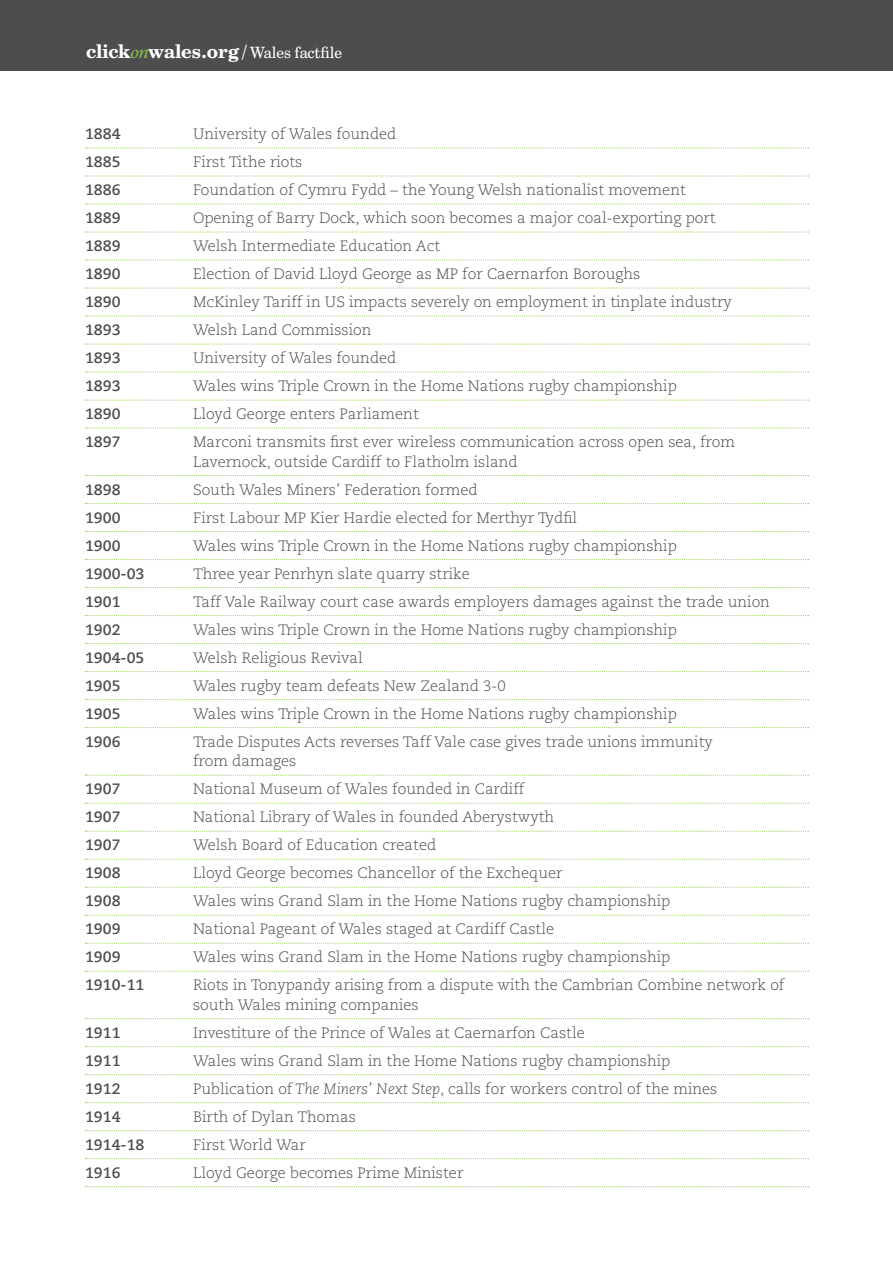
<style>
.page{position:relative;width:893px;height:1263px;background:#fff}
.page>*{position:absolute;margin:0;border:0;box-sizing:border-box;transform-origin:0 0}
.t1{font:700 18.6px "Century Schoolbook BT";letter-spacing:-.02em;color:#fff}
.t2{font:300 15px/19.5px "Caecilia";color:#4d4d4f}
.t3{font:700 15px "Caecilia";color:#4d4d4f}
.s1{font-family:"M Plantin";font-weight:400;font-style:italic;color:#8cc63f}
.s2{font-weight:400;font-size:15.6px}
.s3{font-style:italic}
</style>
<div class="page">
<svg style="left:85px;top:148px;width:724px;height:1px"></svg>
<svg style="left:85px;top:176px;width:724px;height:1px"></svg>
<svg style="left:85px;top:204px;width:724px;height:1px"></svg>
<svg style="left:85px;top:232px;width:724px;height:1px"></svg>
<svg style="left:85px;top:260px;width:724px;height:1px"></svg>
<svg style="left:85px;top:288px;width:724px;height:1px"></svg>
<svg style="left:85px;top:316px;width:724px;height:1px"></svg>
<svg style="left:85px;top:344px;width:724px;height:1px"></svg>
<svg style="left:85px;top:372px;width:724px;height:1px"></svg>
<svg style="left:85px;top:400px;width:724px;height:1px"></svg>
<svg style="left:85px;top:428px;width:724px;height:1px"></svg>
<svg style="left:85px;top:475px;width:724px;height:1px"></svg>
<svg style="left:85px;top:503px;width:724px;height:1px"></svg>
<svg style="left:85px;top:531px;width:724px;height:1px"></svg>
<svg style="left:85px;top:559px;width:724px;height:1px"></svg>
<svg style="left:85px;top:587px;width:724px;height:1px"></svg>
<svg style="left:85px;top:615px;width:724px;height:1px"></svg>
<svg style="left:85px;top:643px;width:724px;height:1px"></svg>
<svg style="left:85px;top:671px;width:724px;height:1px"></svg>
<svg style="left:85px;top:699px;width:724px;height:1px"></svg>
<svg style="left:85px;top:727px;width:724px;height:1px"></svg>
<svg style="left:85px;top:775px;width:724px;height:1px"></svg>
<svg style="left:85px;top:803px;width:724px;height:1px"></svg>
<svg style="left:85px;top:831px;width:724px;height:1px"></svg>
<svg style="left:85px;top:859px;width:724px;height:1px"></svg>
<svg style="left:85px;top:887px;width:724px;height:1px"></svg>
<svg style="left:85px;top:915px;width:724px;height:1px"></svg>
<svg style="left:85px;top:943px;width:724px;height:1px"></svg>
<svg style="left:85px;top:971px;width:724px;height:1px"></svg>
<svg style="left:85px;top:1018px;width:724px;height:1px"></svg>
<svg style="left:85px;top:1046px;width:724px;height:1px"></svg>
<svg style="left:85px;top:1074px;width:724px;height:1px"></svg>
<svg style="left:85px;top:1102px;width:724px;height:1px"></svg>
<svg style="left:85px;top:1130px;width:724px;height:1px"></svg>
<svg style="left:85px;top:1158px;width:724px;height:1px"></svg>
<svg style="left:85px;top:1186px;width:724px;height:1px"></svg>
<div style="left:0;top:0;width:893px;height:70px;background:#4d4d4f"></div>
<p class="t1" style="left:86px;top:39px;width:257px">click<span class="s1">on</span>wales.org / <span class="s2">Wales factfile</span></p>
<p class="t3" style="left:85px;top:125px;width:37px">1884</p>
<p class="t2" style="left:193px;top:125px;width:205px">University of Wales founded</p>
<p class="t3" style="left:85px;top:153px;width:37px">1885</p>
<p class="t2" style="left:193px;top:153px;width:111px">First Tithe riots</p>
<p class="t3" style="left:85px;top:181px;width:37px">1886</p>
<p class="t2" style="left:193px;top:181px;width:494px">Foundation of Cymru Fydd – the Young Welsh nationalist movement</p>
<p class="t3" style="left:85px;top:209px;width:37px">1889</p>
<p class="t2" style="left:193px;top:209px;width:524px">Opening of Barry Dock, which soon becomes a major coal-exporting port</p>
<p class="t3" style="left:85px;top:237px;width:37px">1889</p>
<p class="t2" style="left:193px;top:237px;width:249px">Welsh Intermediate Education Act</p>
<p class="t3" style="left:85px;top:265px;width:37px">1890</p>
<p class="t2" style="left:193px;top:265px;width:449px">Election of David Lloyd George as MP for Caernarfon Boroughs</p>
<p class="t3" style="left:85px;top:293px;width:37px">1890</p>
<p class="t2" style="left:193px;top:293px;width:540px">McKinley Tariff in US impacts severely on employment in tinplate industry</p>
<p class="t3" style="left:85px;top:321px;width:37px">1893</p>
<p class="t2" style="left:193px;top:321px;width:180px">Welsh Land Commission</p>
<p class="t3" style="left:85px;top:349px;width:37px">1893</p>
<p class="t2" style="left:193px;top:349px;width:205px">University of Wales founded</p>
<p class="t3" style="left:85px;top:377px;width:37px">1893</p>
<p class="t2" style="left:193px;top:377px;width:485px">Wales wins Triple Crown in the Home Nations rugby championship</p>
<p class="t3" style="left:85px;top:405px;width:37px">1890</p>
<p class="t2" style="left:193px;top:405px;width:227px">Lloyd George enters Parliament</p>
<p class="t3" style="left:85px;top:433px;width:37px">1897</p>
<p class="t2" style="left:193px;top:433px;width:543px">Marconi transmits first ever wireless communication across open sea, from<br>Lavernock, outside Cardiff to Flatholm island</p>
<p class="t3" style="left:85px;top:481px;width:37px">1898</p>
<p class="t2" style="left:193px;top:480px;width:286px">South Wales Miners’ Federation formed</p>
<p class="t3" style="left:85px;top:509px;width:37px">1900</p>
<p class="t2" style="left:193px;top:508px;width:386px">First Labour MP Kier Hardie elected for Merthyr Tydfil</p>
<p class="t3" style="left:85px;top:537px;width:37px">1900</p>
<p class="t2" style="left:193px;top:536px;width:485px">Wales wins Triple Crown in the Home Nations rugby championship</p>
<p class="t3" style="left:85px;top:565px;width:61px">1900-03</p>
<p class="t2" style="left:193px;top:564px;width:278px">Three year Penrhyn slate quarry strike</p>
<p class="t3" style="left:85px;top:593px;width:37px">1901</p>
<p class="t2" style="left:193px;top:592px;width:578px">Taff Vale Railway court case awards employers damages against the trade union</p>
<p class="t3" style="left:85px;top:621px;width:37px">1902</p>
<p class="t2" style="left:193px;top:620px;width:485px">Wales wins Triple Crown in the Home Nations rugby championship</p>
<p class="t3" style="left:85px;top:649px;width:61px">1904-05</p>
<p class="t2" style="left:193px;top:648px;width:171px">Welsh Religious Revival</p>
<p class="t3" style="left:85px;top:677px;width:37px">1905</p>
<p class="t2" style="left:193px;top:676px;width:314px">Wales rugby team defeats New Zealand 3-0</p>
<p class="t3" style="left:85px;top:705px;width:37px">1905</p>
<p class="t2" style="left:193px;top:704px;width:485px">Wales wins Triple Crown in the Home Nations rugby championship</p>
<p class="t3" style="left:85px;top:733px;width:37px">1906</p>
<p class="t2" style="left:193px;top:732px;width:521px">Trade Disputes Acts reverses Taff Vale case gives trade unions immunity from damages</p>
<p class="t3" style="left:85px;top:780px;width:37px">1907</p>
<p class="t2" style="left:193px;top:780px;width:333px">National Museum of Wales founded in Cardiff</p>
<p class="t3" style="left:85px;top:808px;width:37px">1907</p>
<p class="t2" style="left:193px;top:808px;width:363px">National Library of Wales in founded Aberystwyth</p>
<p class="t3" style="left:85px;top:836px;width:37px">1907</p>
<p class="t2" style="left:193px;top:836px;width:245px">Welsh Board of Education created</p>
<p class="t3" style="left:85px;top:864px;width:37px">1908</p>
<p class="t2" style="left:193px;top:864px;width:371px">Lloyd George becomes Chancellor of the Exchequer</p>
<p class="t3" style="left:85px;top:892px;width:37px">1908</p>
<p class="t2" style="left:193px;top:892px;width:479px">Wales wins Grand Slam in the Home Nations rugby championship</p>
<p class="t3" style="left:85px;top:920px;width:37px">1909</p>
<p class="t2" style="left:193px;top:920px;width:363px">National Pageant of Wales staged at Cardiff Castle</p>
<p class="t3" style="left:85px;top:948px;width:37px">1909</p>
<p class="t2" style="left:193px;top:948px;width:479px">Wales wins Grand Slam in the Home Nations rugby championship</p>
<p class="t3" style="left:85px;top:976px;width:61px">1910-11</p>
<p class="t2" style="left:193px;top:976px;width:593px">Riots in Tonypandy arising from a dispute with the Cambrian Combine network of south Wales mining companies</p>
<p class="t3" style="left:85px;top:1024px;width:37px">1911</p>
<p class="t2" style="left:193px;top:1023px;width:393px">Investiture of the Prince of Wales at Caernarfon Castle</p>
<p class="t3" style="left:85px;top:1052px;width:37px">1911</p>
<p class="t2" style="left:193px;top:1051px;width:479px">Wales wins Grand Slam in the Home Nations rugby championship</p>
<p class="t3" style="left:85px;top:1080px;width:37px">1912</p>
<p class="t2" style="left:193px;top:1079px;width:526px">Publication of <span class="s3">The Miners’ Next Step</span>, calls for workers control of the mines</p>
<p class="t3" style="left:85px;top:1108px;width:37px">1914</p>
<p class="t2" style="left:193px;top:1107px;width:164px">Birth of Dylan Thomas</p>
<p class="t3" style="left:85px;top:1136px;width:61px">1914-18</p>
<p class="t2" style="left:193px;top:1135px;width:114px">First World War</p>
<p class="t3" style="left:85px;top:1164px;width:37px">1916</p>
<p class="t2" style="left:193px;top:1163px;width:272px">Lloyd George becomes Prime Minister</p>
</div>
